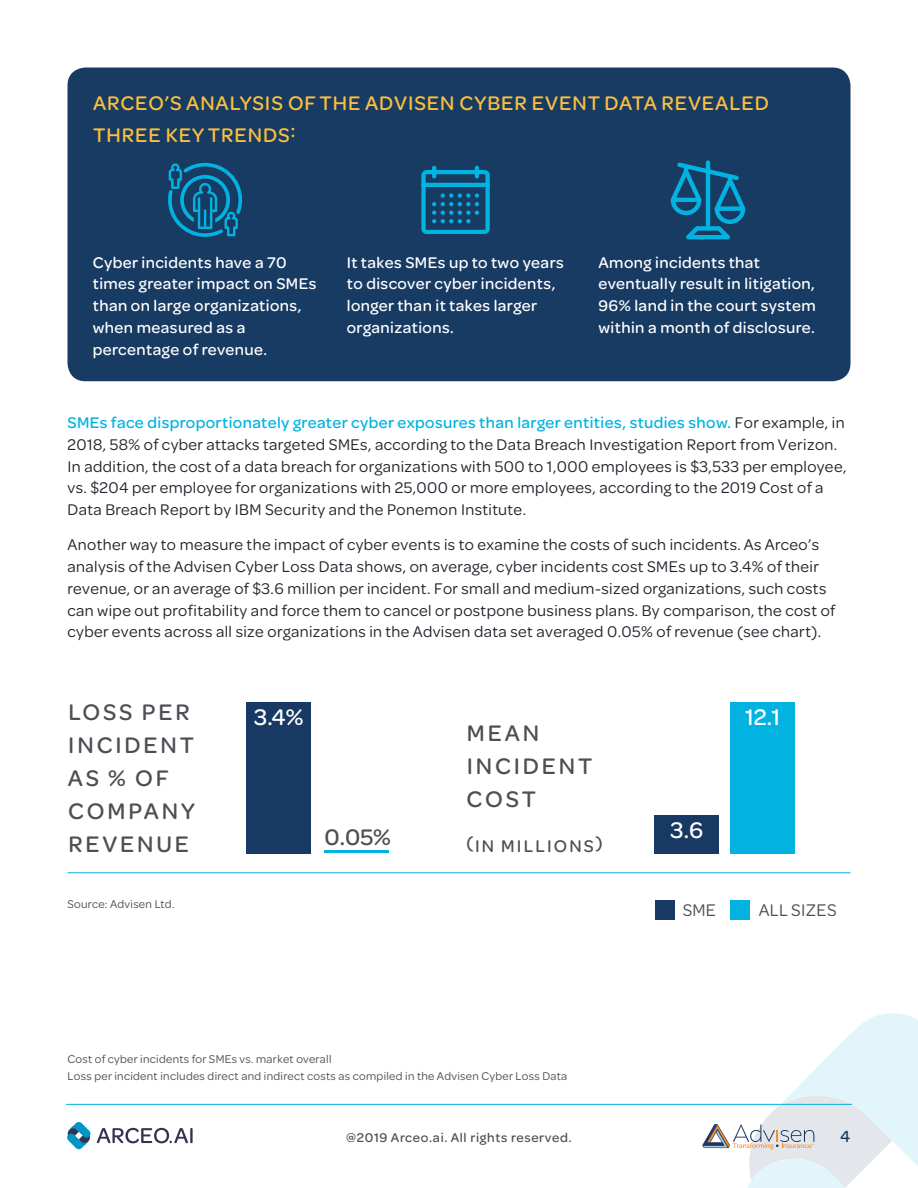
<style>
.page{position:relative;width:918px;height:1188px;background:#fff}
.page>*{position:absolute;margin:0;border:0;box-sizing:border-box;transform-origin:0 0}
.t1{font:500 24px/33px "Omnes";letter-spacing:.12em;color:#4d4f54}
.t2{font:500 24px "Omnes";color:#fff}
.t3{font:500 21px/31.5px "Omnes";letter-spacing:.045em;color:#fcbf3b}
.t4{font:500 18px "Omnes";letter-spacing:.12em;color:#4d4f54}
.t5{font:18px "Omnes";letter-spacing:.02em;color:#1f242b}
.t6{font:500 17.1px "Omnes";color:#173963}
.t7{font:16.5px/21.8px "Omnes";letter-spacing:.025em;color:#1f242b}
.t8{font:500 16.5px/21.8px "Omnes";letter-spacing:.025em;color:#fff}
.t9{font:500 13.5px "Omnes";letter-spacing:.05em;color:#4d4f54}
.t10{font:12px/16.5px "Omnes";letter-spacing:.025em;color:#4d4f54}
.s1{font-weight:500;color:#02b2e1}
</style>
<div class="page">
<hr style="left:66px;top:1104px;width:786px;height:1px;background:#02b2e1">
<svg style="left:702px;top:1013px;width:216px;height:175px"></svg>
<hr style="left:190px;top:1128px;width:3px;height:15px;background:#333354">
<svg style="left:97px;top:1128px;width:91px;height:15px"></svg>
<svg style="left:67px;top:1122px;width:24px;height:27px"></svg>
<div style="left:68px;top:68px;width:782px;height:313px;background:#173b63;border-radius:18px"></div>
<svg style="left:421px;top:166px;width:69px;height:68px"></svg>
<svg style="left:671px;top:160px;width:74px;height:79px"></svg>
<svg style="left:168px;top:162px;width:75px;height:75px"></svg>
<hr style="left:68px;top:872px;width:782px;height:1px;background:#02b2e1">
<div style="left:246px;top:702px;width:65px;height:151px;background:#173963"></div>
<hr style="left:324px;top:850px;width:64px;height:3px;background:#02b2e1">
<div style="left:654px;top:815px;width:64px;height:38px;background:#173963"></div>
<div style="left:730px;top:702px;width:65px;height:151px;background:#02b2e1"></div>
<div style="left:655px;top:900px;width:20px;height:20px;background:#173963"></div>
<div style="left:730px;top:900px;width:20px;height:20px;background:#02b2e1"></div>
<p class="t3" style="left:93px;top:86px;width:677px">ARCEO’S ANALYSIS OF THE ADVISEN CYBER EVENT DATA REVEALED<br>THREE KEY TRENDS:</p>
<p class="t8" style="left:93px;top:250px;width:225px">Cyber incidents have a 70 times greater impact on SMEs than on large organizations, when measured as a percentage of revenue.</p>
<p class="t8" style="left:347px;top:250px;width:218px">It takes SMEs up to two years to discover cyber incidents, longer than it takes larger organizations.</p>
<p class="t8" style="left:598px;top:250px;width:219px">Among incidents that eventually result in litigation,<br>96% land in the court system within a month of disclosure.</p>
<p class="t7" style="left:68px;top:411px;width:780px"><span class="s1">SMEs face disproportionately greater cyber exposures than larger entities, studies show.</span> For example, in 2018, 58% of cyber attacks targeted SMEs, according to the Data Breach Investigation Report from Verizon.<br>In addition, the cost of a data breach for organizations with 500 to 1,000 employees is $3,533 per employee, vs. $204 per employee for organizations with 25,000 or more employees, according to the 2019 Cost of a Data Breach Report by IBM Security and the Ponemon Institute.</p>
<p class="t7" style="left:68px;top:533px;width:770px">Another way to measure the impact of cyber events is to examine the costs of such incidents. As Arceo’s analysis of the Advisen Cyber Loss Data shows, on average, cyber incidents cost SMEs up to 3.4% of their revenue, or an average of $3.6 million per incident. For small and medium-sized organizations, such costs can wipe out profitability and force them to cancel or postpone business plans. By comparison, the cost of cyber events across all size organizations in the Advisen data set averaged 0.05% of revenue (see chart).</p>
<h1 class="t1" style="left:68px;top:694px;width:128px">LOSS PER<br>INCIDENT<br>AS % OF<br>COMPANY<br>REVENUE</h1>
<p class="t10" style="left:68px;top:895px;width:108px">Source: Advisen Ltd.</p>
<h1 class="t2" style="left:254px;top:701px;width:51px">3.4%</h1>
<h1 class="t1" style="left:467px;top:715px;width:127px">MEAN<br>INCIDENT<br>COST</h1>
<p class="t4" style="left:466px;top:833px;width:138px">(IN MILLIONS)</p>
<h1 class="t1" style="left:325px;top:819px;width:68px">0.05%</h1>
<h1 class="t2" style="left:671px;top:814px;width:34px">3.6</h1>
<h1 class="t2" style="left:745px;top:701px;width:37px">12.1</h1>
<p class="t5" style="left:682px;top:898px;width:35px">SME</p>
<p class="t5" style="left:759px;top:898px;width:79px">ALL SIZES</p>
<p class="t10" style="left:68px;top:1050px;width:501px">Cost of cyber incidents for SMEs vs. market overall<br>Loss per incident includes direct and indirect costs as compiled in the Advisen Cyber Loss Data</p>
<p class="t9" style="left:346px;top:1129px;width:227px">@2019 Arceo.ai. All rights reserved.</p>
<p class="t6" style="left:840px;top:1124px;width:12px">4</p>
</div>
